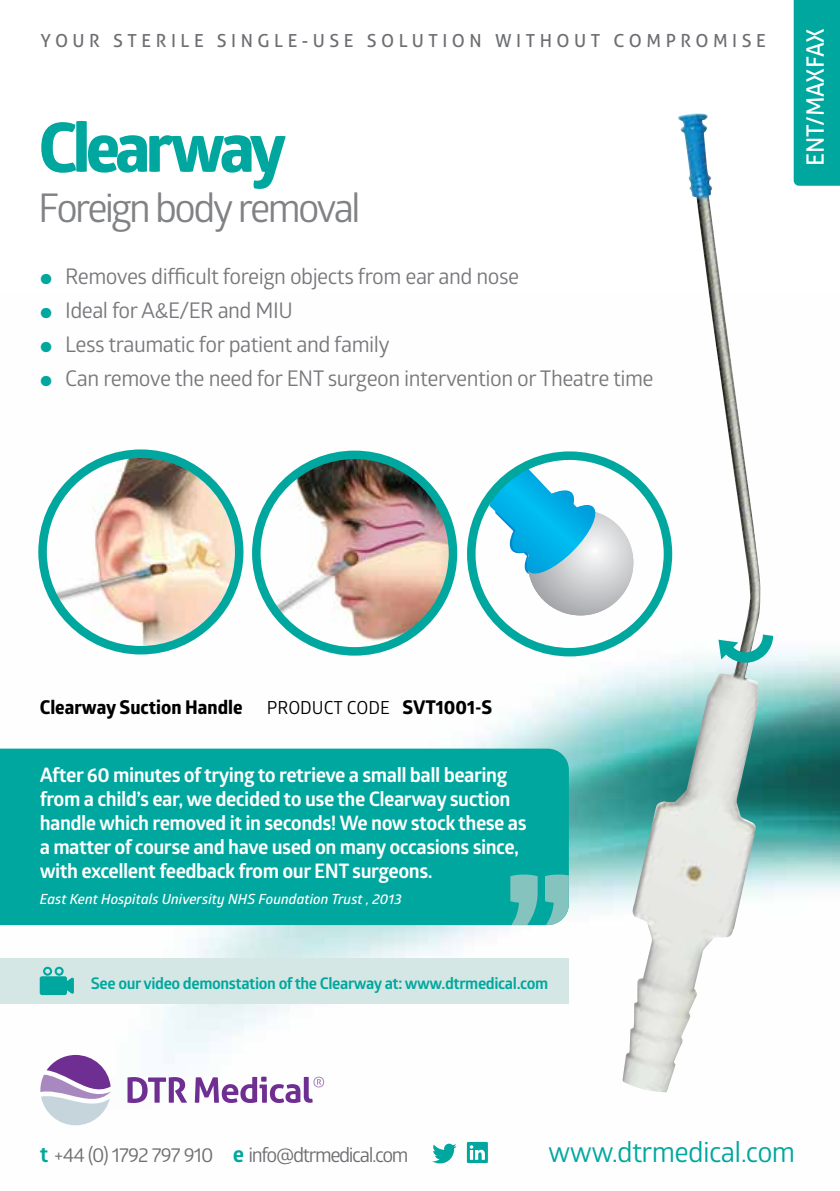
<style>
.page{position:relative;width:840px;height:1191px;background:#fff}
.page>*{position:absolute;margin:0;border:0;box-sizing:border-box;transform-origin:0 0}
.t1{font:700 68px "Globerx";letter-spacing:-.07em;color:#00a79e}
.t2{font:39.6px "Glober";letter-spacing:-.07em;color:#808285}
.t3{font:28px "Glober";letter-spacing:-.025em;color:#00a79e}
.t4{font:24px "Aller";letter-spacing:-.01em;color:#fff}
.t5{font:21.6px "Glober";letter-spacing:-.025em;color:#77787b}
.t6{font:700 20px/24px "Glober";letter-spacing:-.025em;color:#fff}
.t7{font:20px "Glober";letter-spacing:-.07em;color:#6d6e71}
.t8{font:700 19px "Globerx";color:#000}
.t9{font:18px "Aller";letter-spacing:.25em;color:#6d6e71}
.t10{font:18px "Glober";color:#000}
.t11{font:700 16px "Glober";letter-spacing:-.025em;color:#00a79e}
.t12{font:italic 600 14px "Glober";color:#fff}
.s1{color:#00a79e}
.s2{font-family:"Globerx";font-weight:700;font-size:19px}
.s3{font-weight:700;font-size:22px;color:#00a79e}
</style>
<div class="page">
<img style="left:0;top:452px;width:839px;height:712px">
<div style="left:793px;top:0;width:46px;height:186px;background:#00a79e"></div>
<img style="left:40px;top:455px;width:196px;height:195px">
<img style="left:257px;top:455px;width:197px;height:197px">
<div style="left:38px;top:449px;width:205px;height:205px;border:9px solid #00a79e;border-radius:50%"></div>
<div style="left:252px;top:450px;width:205px;height:205px;border:9px solid #00a79e;border-radius:50%"></div>
<svg style="left:527px;top:510px;width:106px;height:105px;background:#c7c8ca"></svg>
<svg style="left:489px;top:468px;width:110px;height:111px"></svg>
<div style="left:467px;top:451px;width:204px;height:205px;border:9px solid #00a79e;border-radius:50%"></div>
<img style="left:622px;top:113px;width:138px;height:979px">
<div style="left:0;top:748px;width:568px;height:177px;background:#00a79e"></div>
<svg style="left:510px;top:874px;width:58px;height:51px;background:#61bcb6"></svg>
<svg style="left:127px;top:1077px;width:60px;height:26px"></svg>
<svg style="left:40px;top:1055px;width:71px;height:70px"></svg>
<svg style="left:195px;top:1076px;width:129px;height:27px"></svg>
<svg style="left:432px;top:1143px;width:24px;height:20px"></svg>
<div style="left:466px;top:1142px;width:21px;height:21px;background:#00a79e"></div>
<svg style="left:469px;top:1145px;width:15px;height:14px"></svg>
<svg style="left:718px;top:634px;width:54px;height:31px"></svg>
<div style="left:0;top:958px;width:568px;height:45px;background:#d4e7e5"></div>
<svg style="left:40px;top:966px;width:34px;height:29px"></svg>
<p class="t9" style="left:40px;top:30px;width:726px">YOUR STERILE SINGLE-USE SOLUTION WITHOUT COMPROMISE</p>
<h1 class="t1" style="left:38px;top:98px;width:249px">Clearway</h1>
<h2 class="t2" style="left:38px;top:180px;width:324px">Foreign body removal</h2>
<p class="t5" style="left:40px;top:261px;width:480px"><span class="s1">●</span> Removes difficult foreign objects from ear and nose</p>
<p class="t5" style="left:40px;top:295px;width:254px"><span class="s1">●</span> Ideal for A&amp;E/ER and MIU</p>
<p class="t5" style="left:40px;top:329px;width:350px"><span class="s1">●</span> Less traumatic for patient and family</p>
<p class="t5" style="left:40px;top:363px;width:614px"><span class="s1">●</span> Can remove the need for ENT surgeon intervention or Theatre time</p>
<p class="t4" style="left:800px;top:165px;width:139px;rotate:-90deg">ENT/MAXFAX</p>
<p class="t8" style="left:40px;top:693px;width:204px">Clearway Suction Handle</p>
<p class="t10" style="left:266px;top:695px;width:227px">PRODUCT CODE <span class="s2">SVT1001-S</span></p>
<p class="t6" style="left:40px;top:762px;width:488px">After 60 minutes of trying to retrieve a small ball bearing from a child’s ear, we decided to use the Clearway suction handle which removed it in seconds! We now stock these as a matter of course and have used on many occasions since, with excellent feedback from our ENT surgeons.</p>
<p class="t12" style="left:40px;top:889px;width:363px">East Kent Hospitals University NHS Foundation Trust , 2013</p>
<p class="t11" style="left:91px;top:971px;width:458px">See our video demonstation of the Clearway at: www.dtrmedical.com</p>
<p class="t7" style="left:40px;top:1140px;width:370px"><span class="s3">t</span> +44 (0) 1792 797 910 <span class="s3">e</span> info@dtrmedical.com</p>
<h3 class="t3" style="left:548px;top:1132px;width:248px">www.dtrmedical.com</h3>
</div>
